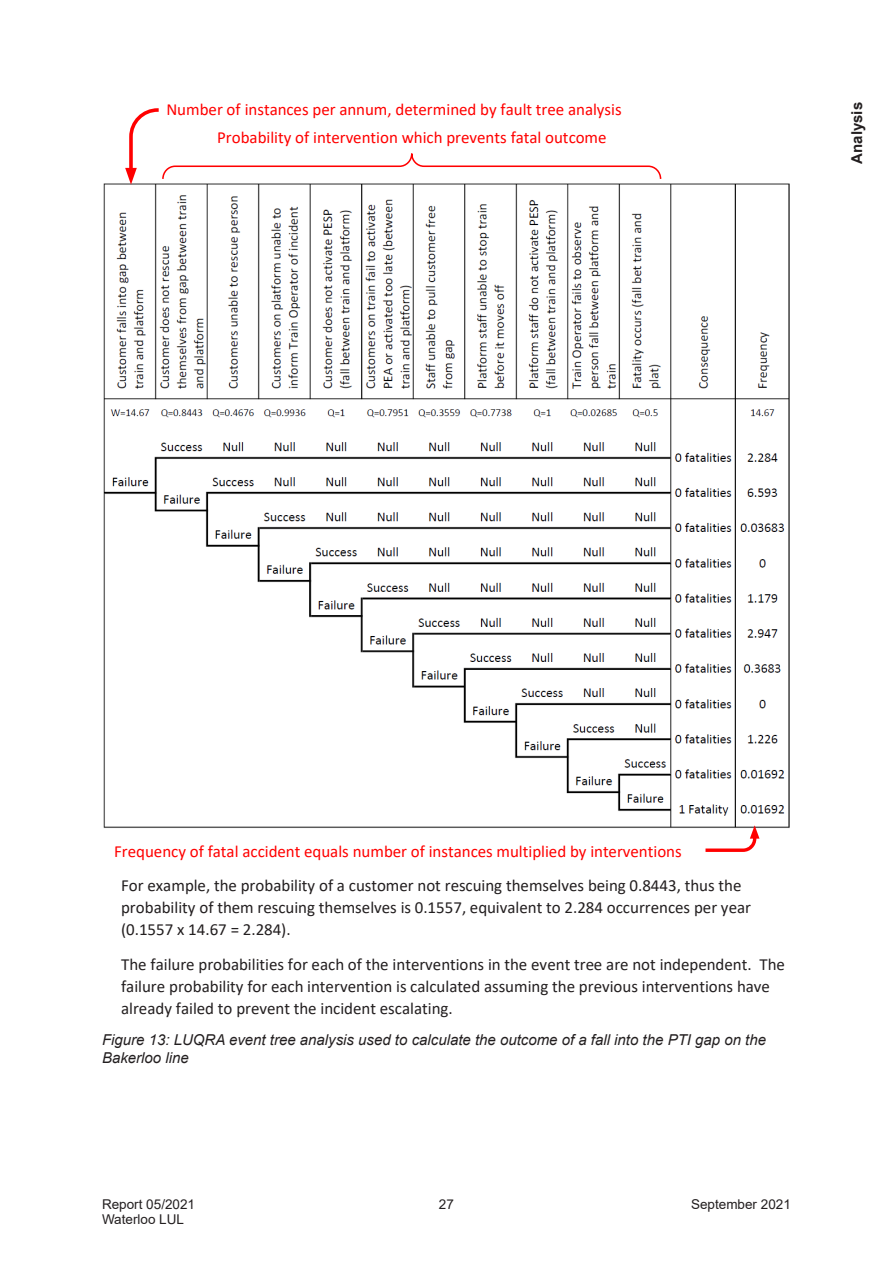
<style>
.page{position:relative;width:893px;height:1263px;background:#fff}
.page>*{position:absolute;margin:0;border:0;box-sizing:border-box;transform-origin:0 0}
.Image{font:16.95px/22.2px "Calibri";color:#231f20}
.Image-2{font:16.95px/28.2px "Calibri";color:#f00}
.Caption_text{font:italic 15px/18px "Arial";color:#231f20}
.t1{font:700 15px "Arial";color:#231f20}
.t2{font:13.5px/15px "Arial";color:#231f20}
</style>
<div class="page">
<img style="left:103px;top:183px;width:687px;height:646px">
<svg style="left:125px;top:108px;width:537px;height:77px"></svg>
<img style="left:149px;top:127px;width:513px;height:20px">
<svg style="left:705px;top:825px;width:54px;height:27px"></svg>
<p class="Image-2" style="left:217px;top:95px;width:406px;text-indent:-51px">Number of instances per annum, determined by fault tree analysis<br>Probability of intervention which prevents fatal outcome</p>
<p class="t1" style="left:846px;top:164px;width:63px;rotate:-90deg">Analysis</p>
<p class="Image-2" style="left:114px;top:837px;width:569px">Frequency of fatal accident equals number of instances multiplied by interventions</p>
<p class="Image" style="left:121px;top:873px;width:631px">For example, the probability of a customer not rescuing themselves being 0.8443, thus the probability of them rescuing themselves is 0.1557, equivalent to 2.284 occurrences per year (0.1557 x 14.67 = 2.284).</p>
<p class="Image" style="left:121px;top:952px;width:665px">The failure probabilities for each of the interventions in the event tree are not independent. The failure probability for each intervention is calculated assuming the previous interventions have already failed to prevent the incident escalating.</p>
<p class="Caption_text" style="left:102px;top:1030px;width:665px">Figure 13: LUQRA event tree analysis used to calculate the outcome of a fall into the PTI gap on the<br>Bakerloo line</p>
<p class="t2" style="left:102px;top:1197px;width:95px">Report 05/2021<br>Waterloo LUL</p>
<p class="t2" style="left:439px;top:1197px;width:17px">27</p>
<p class="t2" style="left:691px;top:1197px;width:101px">September 2021</p>
</div>
